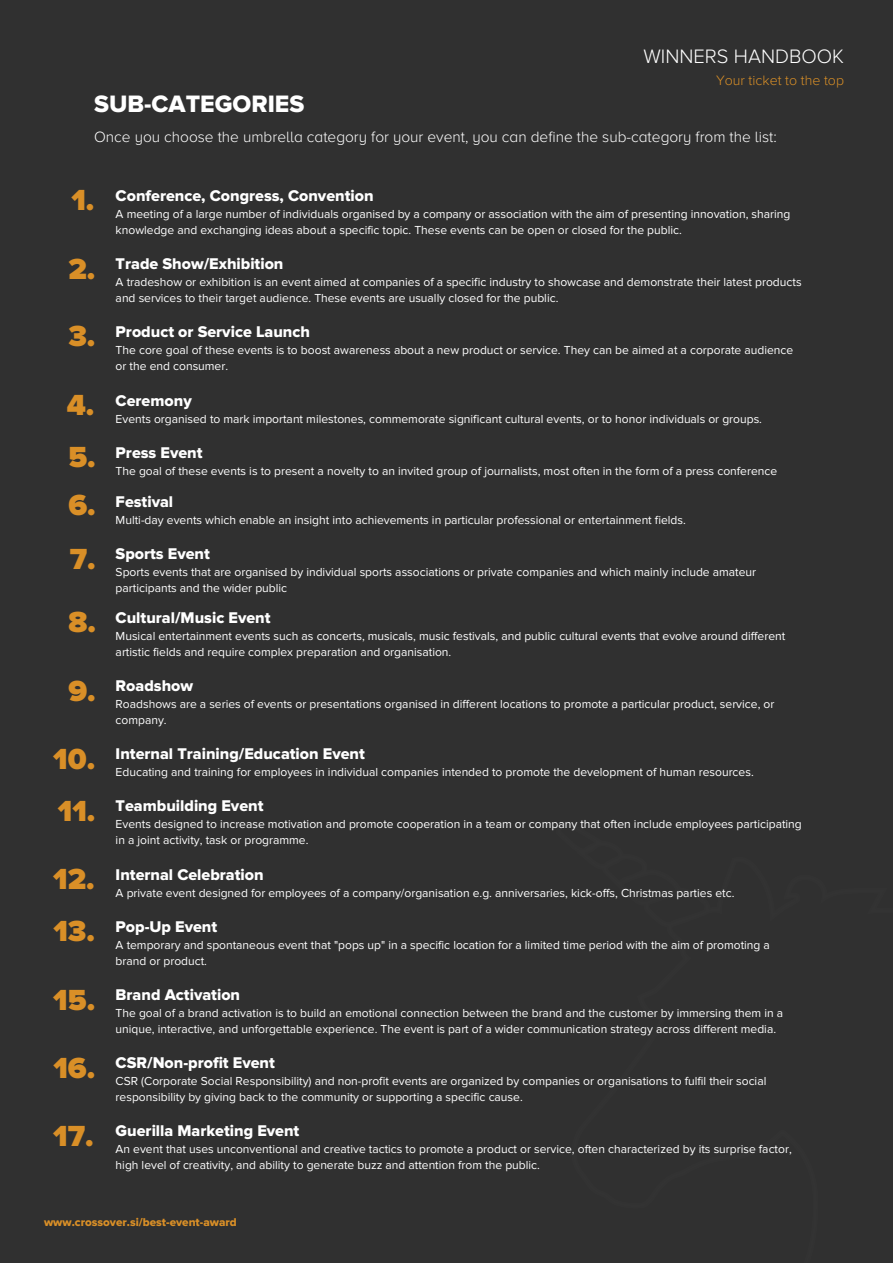
<style>
.page{position:relative;width:893px;height:1264px;background:#fff}
.page>*{position:absolute;margin:0;border:0;box-sizing:border-box;transform-origin:0 0}
.t1{font:900 30.15px/51.3px "Proxima Nova";color:#d98f27}
.t2{font:24.6px "Proxima Nova Extrabld";color:#fff}
.t3{font:300 20.1px "Proxima Nova A";color:#fff}
.t4{font:16.05px "Proxima Nova Extrabld";color:#fff}
.t5{font:300 15.45px "Proxima Nova A";color:#fff}
.t6{font:300 14.1px "Proxima Nova A";color:#d98f27}
.t7{font:12px/16px "Proxima Nova";color:#fff}
.t8{font:11.7px "Proxima Nova Extrabld";color:#d98f27}
</style>
<div class="page">
<div style="left:0;top:0;width:892px;height:1262px;background:#303030"></div>
<h3 class="t3" style="left:643px;top:45px;width:202px">WINNERS HANDBOOK</h3>
<p class="t6" style="left:716px;top:72px;width:129px">Your ticket to the top</p>
<h2 class="t2" style="left:94px;top:89px;width:212px">SUB-CATEGORIES</h2>
<p class="t5" style="left:94px;top:127px;width:684px">Once you choose the umbrella category for your event, you can define the sub-category from the list:</p>
<h1 class="t1" style="left:71px;top:174px;width:25px">1.</h1>
<h1 class="t1" style="left:68px;top:244px;width:29px">2.</h1>
<h1 class="t1" style="left:68px;top:311px;width:29px">3.</h1>
<h1 class="t1" style="left:67px;top:380px;width:30px">4.<br>5.</h1>
<h1 class="t1" style="left:68px;top:479px;width:29px;line-height:53.6px">6.<br>7.</h1>
<h1 class="t1" style="left:68px;top:597px;width:29px">8.</h1>
<h1 class="t1" style="left:68px;top:665px;width:29px">9.</h1>
<h1 class="t1" style="left:53px;top:733px;width:44px;line-height:51.8px">10.<br>11.</h1>
<h1 class="t1" style="left:53px;top:853px;width:43px;line-height:52.5px">12.<br>13.</h1>
<h1 class="t1" style="left:53px;top:974px;width:43px">15.</h1>
<h1 class="t1" style="left:53px;top:1042px;width:43px">16.</h1>
<h1 class="t1" style="left:53px;top:1110px;width:42px">17.</h1>
<h3 class="t4" style="left:116px;top:186px;width:259px">Conference, Congress, Convention</h3>
<p class="t7" style="left:116px;top:206px;width:676px">A meeting of a large number of individuals organised by a company or association with the aim of presenting innovation, sharing knowledge and exchanging ideas about a specific topic. These events can be open or closed for the public.</p>
<h3 class="t4" style="left:116px;top:254px;width:169px">Trade Show/Exhibition</h3>
<p class="t7" style="left:116px;top:274px;width:687px">A tradeshow or exhibition is an event aimed at companies of a specific industry to showcase and demonstrate their latest products and services to their target audience. These events are usually closed for the public.</p>
<h3 class="t4" style="left:116px;top:322px;width:196px">Product or Service Launch</h3>
<p class="t7" style="left:116px;top:342px;width:679px">The core goal of these events is to boost awareness about a new product or service. They can be aimed at a corporate audience or the end consumer.</p>
<h3 class="t4" style="left:116px;top:391px;width:78px">Ceremony</h3>
<p class="t7" style="left:116px;top:411px;width:648px">Events organised to mark important milestones, commemorate significant cultural events, or to honor individuals or groups.</p>
<h3 class="t4" style="left:116px;top:443px;width:88px">Press Event</h3>
<p class="t7" style="left:116px;top:463px;width:663px">The goal of these events is to present a novelty to an invited group of journalists, most often in the form of a press conference</p>
<h3 class="t4" style="left:116px;top:492px;width:59px">Festival</h3>
<p class="t7" style="left:116px;top:512px;width:571px">Multi-day events which enable an insight into achievements in particular professional or entertainment fields.</p>
<h3 class="t4" style="left:116px;top:544px;width:96px">Sports Event</h3>
<p class="t7" style="left:116px;top:564px;width:642px">Sports events that are organised by individual sports associations or private companies and which mainly include amateur participants and the wider public</p>
<h3 class="t4" style="left:116px;top:608px;width:156px">Cultural/Music Event</h3>
<p class="t7" style="left:116px;top:628px;width:671px">Musical entertainment events such as concerts, musicals, music festivals, and public cultural events that evolve around different artistic fields and require complex preparation and organisation.</p>
<h3 class="t4" style="left:116px;top:676px;width:79px">Roadshow</h3>
<p class="t7" style="left:116px;top:696px;width:660px">Roadshows are a series of events or presentations organised in different locations to promote a particular product, service, or company.</p>
<h3 class="t4" style="left:116px;top:744px;width:251px">Internal Training/Education Event</h3>
<p class="t7" style="left:116px;top:764px;width:639px">Educating and training for employees in individual companies intended to promote the development of human resources.</p>
<h3 class="t4" style="left:116px;top:796px;width:149px">Teambuilding Event</h3>
<p class="t7" style="left:116px;top:816px;width:687px">Events designed to increase motivation and promote cooperation in a team or company that often include employees participating in a joint activity, task or programme.</p>
<h3 class="t4" style="left:116px;top:864px;width:149px">Internal Celebration</h3>
<p class="t7" style="left:116px;top:884px;width:620px">A private event designed for employees of a company/organisation e.g. anniversaries, kick-offs, Christmas parties etc.</p>
<h3 class="t4" style="left:116px;top:916px;width:103px">Pop-Up Event</h3>
<p class="t7" style="left:116px;top:937px;width:655px">A temporary and spontaneous event that "pops up" in a specific location for a limited time period with the aim of promoting a brand or product.</p>
<h3 class="t4" style="left:116px;top:985px;width:126px">Brand Activation</h3>
<p class="t7" style="left:116px;top:1005px;width:669px">The goal of a brand activation is to build an emotional connection between the brand and the customer by immersing them in a unique, interactive, and unforgettable experience. The event is part of a wider communication strategy across different media.</p>
<h3 class="t4" style="left:116px;top:1053px;width:161px">CSR/Non-profit Event</h3>
<p class="t7" style="left:116px;top:1073px;width:652px">CSR (Corporate Social Responsibility) and non-profit events are organized by companies or organisations to fulfil their social responsibility by giving back to the community or supporting a specific cause.</p>
<h3 class="t4" style="left:116px;top:1121px;width:185px">Guerilla Marketing Event</h3>
<p class="t7" style="left:116px;top:1141px;width:677px">An event that uses unconventional and creative tactics to promote a product or service, often characterized by its surprise factor, high level of creativity, and ability to generate buzz and attention from the public.</p>
<p class="t8" style="left:44px;top:1215px;width:194px">www.crossover.si/best-event-award</p>
</div>
